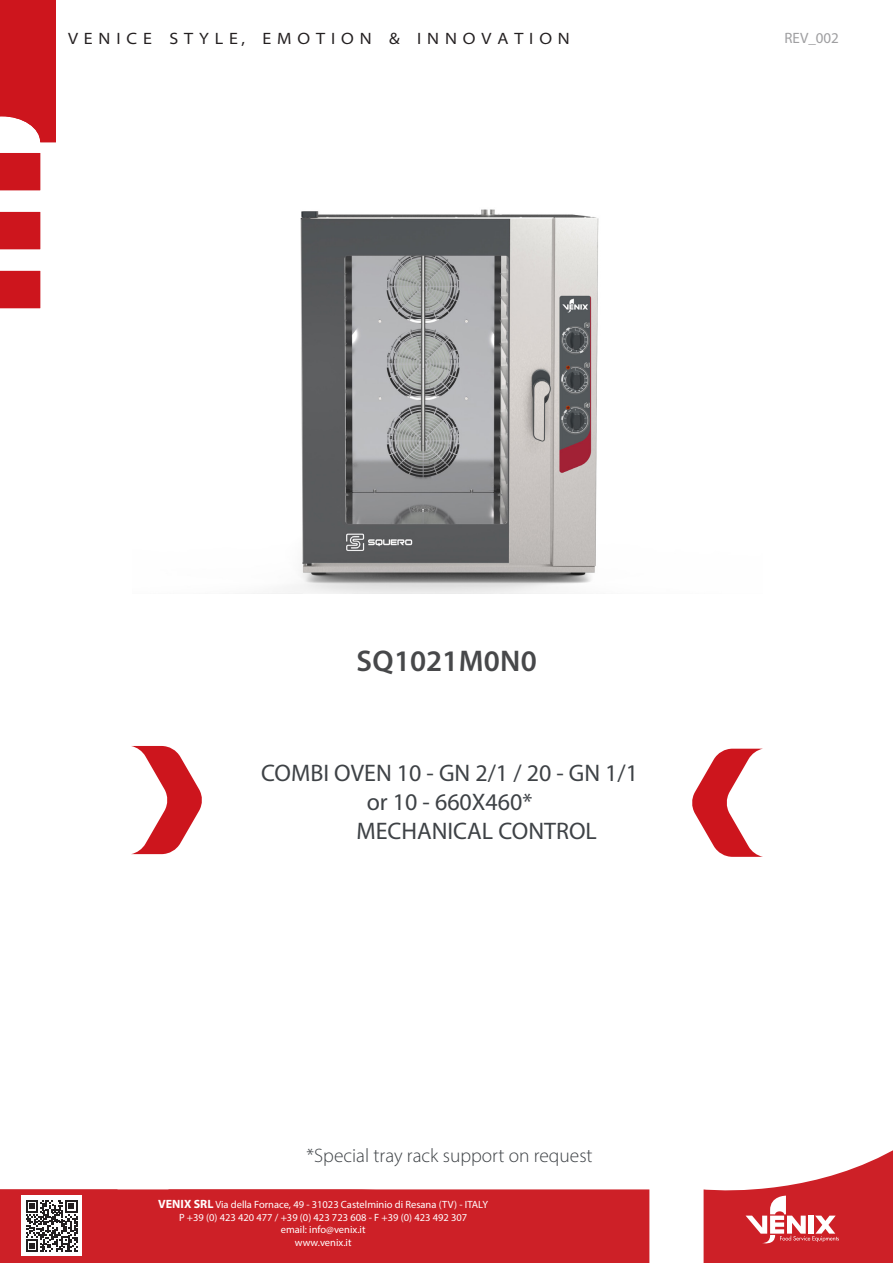
<style>
.page{position:relative;width:893px;height:1263px;background:#fff}
.page>*{position:absolute;margin:0;border:0;box-sizing:border-box;transform-origin:0 0}
.t1{font:600 30px "Myriad Pro";letter-spacing:.01em;color:#47484a}
.t2{font:24px "Myriad Pro";color:#3e4246}
.t3{font:300 19.5px "Myriad Pro";color:#3e4246}
.t4{font:semi-expanded 16.5px "Myriad Pro";letter-spacing:.36em;color:#231f20}
.t5{font:15px "Myriad Pro";color:#9f9fa1}
.t6{font:10.5px/12.6px "Myriad Pro";color:#fff;text-align:center}
.s1{font-weight:700;font-size:12px}
</style>
<div class="page">
<div style="left:117px;top:1189px;width:532px;height:74px;background:#cd2027"></div>
<svg style="left:704px;top:1150px;width:189px;height:113px;fill:#cd2027"></svg>
<svg style="left:746px;top:1195px;width:93px;height:51px"></svg>
<svg style="left:0;top:1189px;width:117px;height:74px"></svg>
<svg style="left:0;top:0;width:56px;height:142px;background:#d22c33"></svg>
<svg style="left:0;top:153px;width:40px;height:155px"></svg>
<svg style="left:131px;top:746px;width:71px;height:108px"></svg>
<svg style="left:692px;top:749px;width:71px;height:108px"></svg>
<img style="left:288px;top:209px;width:311px;height:384px">
<p class="t4" style="left:68px;top:28px;width:503px">VENICE STYLE, EMOTION &amp; INNOVATION</p>
<p class="t5" style="left:784px;top:29px;width:56px">REV_002</p>
<p class="t1" style="left:356px;top:642px;width:182px">SQ1021M0N0</p>
<p class="t2" style="left:261px;top:758px;width:378px">COMBI OVEN 10 - GN 2/1 / 20 - GN 1/1</p>
<p class="t2" style="left:367px;top:787px;width:167px">or 10 - 660X460*</p>
<p class="t2" style="left:356px;top:816px;width:242px">MECHANICAL CONTROL</p>
<p class="t3" style="left:307px;top:1144px;width:287px">*Special tray rack support on request</p>
<p class="t6" style="left:158px;top:1198px;width:331px"><span class="s1">VENIX SRL</span> Via della Fornace, 49 - 31023 Castelminio di Resana (TV) - ITALY P +39 (0) 423 420 477 / +39 (0) 423 723 608 - F +39 (0) 423 492 307<br>email: info@venix.it<br>www.venix.it</p>
</div>
